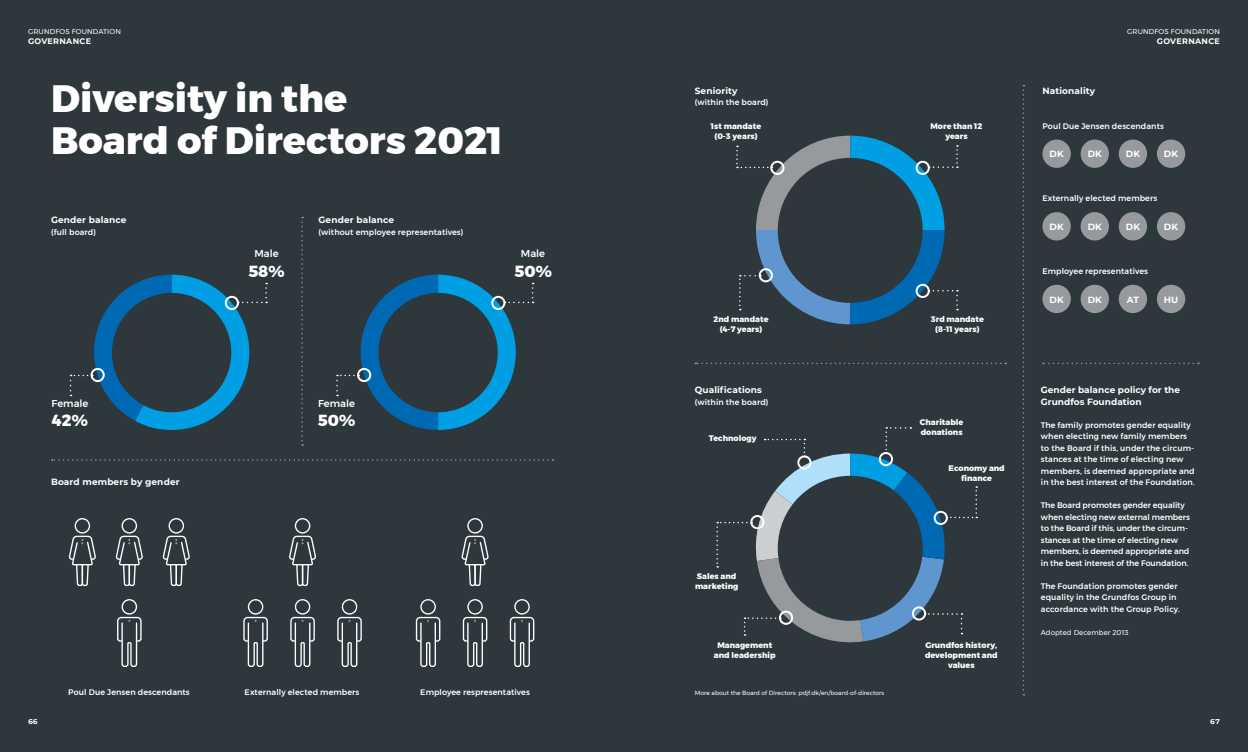
<style>
.page{position:relative;width:1248px;height:752px;background:#fff}
.page>*{position:absolute;margin:0;border:0;box-sizing:border-box;transform-origin:0 0}
.t1{font:800 38px/42px "Montserrat";color:#fff}
.t2{font:800 16px "Montserrat";color:#fff}
.t3{font:500 10px "Montserrat";color:#fff}
.t4{font:700 9px/11.5px "Montserrat";letter-spacing:.01em;color:#fff}
.t5{font:500 8px/11.5px "Montserrat";letter-spacing:.01em;color:#fff}
.t6{font:800 8px/10px "Montserrat";color:#fff;text-align:center}
.t7{font:500 8px/11.5px "Montserrat";letter-spacing:-.01em;color:#fff}
.t8{font:700 8px "Montserrat";letter-spacing:.04em;color:#fff}
.t9{font:7px "Montserrat";letter-spacing:.02em;color:#fff}
.t10{font:700 7px "Montserrat";color:#fff}
.t11{font:6px "Montserrat";color:#fff}
</style>
<div class="page">
<div style="left:0;top:0;width:1247px;height:751px;background:#2e373b"></div>
<div style="left:122px;top:598px;width:15px;height:16px;border:1px solid #fff;border-radius:50%"></div>
<svg style="left:117px;top:616px;width:25px;height:51px"></svg>
<div style="left:295px;top:598px;width:15px;height:16px;border:1px solid #fff;border-radius:50%"></div>
<svg style="left:290px;top:616px;width:25px;height:51px"></svg>
<div style="left:467px;top:598px;width:16px;height:16px;border:1px solid #fff;border-radius:50%"></div>
<svg style="left:462px;top:616px;width:26px;height:51px"></svg>
<div style="left:75px;top:517px;width:15px;height:16px;border:1px solid #fff;border-radius:50%"></div>
<svg style="left:69px;top:535px;width:27px;height:51px"></svg>
<div style="left:248px;top:598px;width:15px;height:16px;border:1px solid #fff;border-radius:50%"></div>
<svg style="left:243px;top:616px;width:25px;height:51px"></svg>
<div style="left:420px;top:598px;width:16px;height:16px;border:1px solid #fff;border-radius:50%"></div>
<svg style="left:415px;top:616px;width:26px;height:51px"></svg>
<div style="left:122px;top:517px;width:15px;height:16px;border:1px solid #fff;border-radius:50%"></div>
<svg style="left:116px;top:535px;width:27px;height:51px"></svg>
<div style="left:295px;top:517px;width:15px;height:16px;border:1px solid #fff;border-radius:50%"></div>
<svg style="left:289px;top:535px;width:28px;height:51px"></svg>
<div style="left:467px;top:517px;width:16px;height:16px;border:1px solid #fff;border-radius:50%"></div>
<svg style="left:461px;top:535px;width:28px;height:51px"></svg>
<div style="left:168px;top:517px;width:16px;height:16px;border:1px solid #fff;border-radius:50%"></div>
<svg style="left:163px;top:535px;width:27px;height:51px"></svg>
<div style="left:342px;top:598px;width:15px;height:16px;border:1px solid #fff;border-radius:50%"></div>
<svg style="left:337px;top:616px;width:25px;height:51px"></svg>
<div style="left:514px;top:598px;width:16px;height:16px;border:1px solid #fff;border-radius:50%"></div>
<svg style="left:509px;top:616px;width:26px;height:51px"></svg>
<svg style="left:301px;top:217px;width:2px;height:228px"></svg>
<svg style="left:1022px;top:85px;width:2px;height:610px"></svg>
<svg style="left:52px;top:459px;width:501px;height:1px"></svg>
<svg style="left:1042px;top:362px;width:156px;height:2px"></svg>
<svg style="left:695px;top:362px;width:311px;height:2px"></svg>
<svg style="left:70px;top:274px;width:197px;height:155px"></svg>
<svg style="left:336px;top:274px;width:197px;height:155px"></svg>
<div style="left:225px;top:296px;width:14px;height:14px;border:2px solid #fff;border-radius:50%"></div>
<div style="left:491px;top:296px;width:14px;height:14px;border:2px solid #fff;border-radius:50%"></div>
<div style="left:91px;top:368px;width:14px;height:14px;border:2px solid #fff;border-radius:50%"></div>
<div style="left:357px;top:368px;width:14px;height:14px;border:2px solid #fff;border-radius:50%"></div>
<svg style="left:736px;top:135px;width:221px;height:189px"></svg>
<div style="left:915px;top:161px;width:14px;height:14px;border:2px solid #fff;border-radius:50%"></div>
<div style="left:770px;top:161px;width:14px;height:14px;border:2px solid #fff;border-radius:50%"></div>
<div style="left:915px;top:284px;width:14px;height:14px;border:2px solid #fff;border-radius:50%"></div>
<div style="left:758px;top:268px;width:14px;height:14px;border:2px solid #fff;border-radius:50%"></div>
<svg style="left:716px;top:427px;width:261px;height:216px"></svg>
<div style="left:933px;top:510px;width:14px;height:14px;border:2px solid #fff;border-radius:50%"></div>
<div style="left:878px;top:452px;width:14px;height:14px;border:2px solid #fff;border-radius:50%"></div>
<div style="left:797px;top:455px;width:14px;height:14px;border:2px solid #fff;border-radius:50%"></div>
<div style="left:911px;top:606px;width:15px;height:14px;border:2px solid #fff;border-radius:50%"></div>
<div style="left:778px;top:610px;width:15px;height:14px;border:2px solid #fff;border-radius:50%"></div>
<div style="left:750px;top:514px;width:14px;height:15px;border:2px solid #fff;border-radius:50%"></div>
<div style="left:1042px;top:284px;width:28px;height:29px;background:#979a9c;border-radius:50%"></div>
<div style="left:1080px;top:284px;width:28px;height:29px;background:#979a9c;border-radius:50%"></div>
<div style="left:1118px;top:284px;width:28px;height:29px;background:#979a9c;border-radius:50%"></div>
<div style="left:1156px;top:284px;width:29px;height:29px;background:#979a9c;border-radius:50%"></div>
<div style="left:1042px;top:212px;width:28px;height:28px;background:#979a9c;border-radius:50%"></div>
<div style="left:1080px;top:212px;width:28px;height:28px;background:#979a9c;border-radius:50%"></div>
<div style="left:1118px;top:212px;width:28px;height:28px;background:#979a9c;border-radius:50%"></div>
<div style="left:1156px;top:212px;width:29px;height:28px;background:#979a9c;border-radius:50%"></div>
<div style="left:1042px;top:139px;width:28px;height:29px;background:#979a9c;border-radius:50%"></div>
<div style="left:1080px;top:139px;width:28px;height:29px;background:#979a9c;border-radius:50%"></div>
<div style="left:1118px;top:139px;width:28px;height:29px;background:#979a9c;border-radius:50%"></div>
<div style="left:1156px;top:139px;width:29px;height:29px;background:#979a9c;border-radius:50%"></div>
<p class="t9" style="left:28px;top:26px;width:94px">GRUNDFOS FOUNDATION</p>
<p class="t8" style="left:28px;top:35px;width:64px">GOVERNANCE</p>
<h1 class="t1" style="left:51px;top:78px;width:453px">Diversity in the<br>Board of Directors 2021</h1>
<p class="t4" style="left:51px;top:214px;width:77px">Gender balance</p>
<p class="t5" style="left:51px;top:226px;width:46px">(full board)</p>
<p class="t3" style="left:52px;top:395px;width:39px">Female</p>
<h2 class="t2" style="left:52px;top:407px;width:37px">42%</h2>
<p class="t4" style="left:51px;top:475px;width:130px">Board members by gender</p>
<p class="t3" style="left:254px;top:246px;width:26px">Male</p>
<h2 class="t2" style="left:248px;top:258px;width:38px">58%</h2>
<p class="t4" style="left:318px;top:214px;width:77px">Gender balance</p>
<p class="t5" style="left:318px;top:226px;width:146px">(without employee representatives)</p>
<p class="t3" style="left:318px;top:395px;width:38px">Female</p>
<h2 class="t2" style="left:318px;top:407px;width:39px">50%</h2>
<p class="t3" style="left:521px;top:246px;width:26px">Male</p>
<h2 class="t2" style="left:514px;top:258px;width:39px">50%</h2>
<p class="t10" style="left:28px;top:715px;width:11px">66</p>
<p class="t5" style="left:68px;top:686px;width:123px">Poul Due Jensen descendants</p>
<p class="t5" style="left:245px;top:686px;width:116px">Externally elected members</p>
<p class="t5" style="left:420px;top:686px;width:111px">Employee respresentatives</p>
<p class="t4" style="left:694px;top:84px;width:44px">Seniority</p>
<p class="t5" style="left:694px;top:97px;width:75px">(within the board)</p>
<p class="t6" style="left:711px;top:121px;width:52px">1st mandate (0-3 years)</p>
<p class="t6" style="left:930px;top:121px;width:54px">More than 12 years</p>
<p class="t6" style="left:713px;top:314px;width:56px">2nd mandate (4-7 years)</p>
<p class="t4" style="left:694px;top:383px;width:69px">Qualifications</p>
<p class="t5" style="left:694px;top:396px;width:75px">(within the board)</p>
<p class="t6" style="left:708px;top:433px;width:49px">Technology</p>
<p class="t6" style="left:930px;top:314px;width:54px">3rd mandate (8-11 years)</p>
<p class="t6" style="left:919px;top:417px;width:45px;text-align:left">Charitable donations</p>
<p class="t6" style="left:948px;top:463px;width:58px">Economy and finance</p>
<p class="t6" style="left:695px;top:571px;width:45px;text-align:left">Sales and marketing</p>
<p class="t6" style="left:714px;top:640px;width:63px">Management and leadership</p>
<p class="t11" style="left:694px;top:688px;width:191px">More about the Board of Directors: pdjf.dk/en/board-of-directors</p>
<p class="t6" style="left:924px;top:640px;width:74px">Grundfos history, development and values</p>
<p class="t9" style="left:1126px;top:26px;width:94px">GRUNDFOS FOUNDATION</p>
<p class="t4" style="left:1042px;top:84px;width:54px">Nationality</p>
<p class="t8" style="left:1156px;top:35px;width:64px">GOVERNANCE</p>
<p class="t5" style="left:1042px;top:120px;width:123px">Poul Due Jensen descendants</p>
<p class="t4" style="left:1049px;top:148px;width:16px">DK</p>
<p class="t4" style="left:1087px;top:148px;width:16px">DK</p>
<p class="t4" style="left:1125px;top:148px;width:16px">DK</p>
<p class="t4" style="left:1163px;top:148px;width:16px">DK</p>
<p class="t5" style="left:1042px;top:192px;width:116px">Externally elected members</p>
<p class="t4" style="left:1049px;top:220px;width:16px">DK</p>
<p class="t4" style="left:1087px;top:220px;width:16px">DK</p>
<p class="t4" style="left:1125px;top:220px;width:16px">DK</p>
<p class="t4" style="left:1163px;top:220px;width:16px">DK</p>
<p class="t5" style="left:1042px;top:265px;width:107px">Employee representatives</p>
<p class="t4" style="left:1049px;top:293px;width:16px">DK</p>
<p class="t4" style="left:1087px;top:293px;width:16px">DK</p>
<p class="t4" style="left:1126px;top:293px;width:14px">AT</p>
<p class="t4" style="left:1163px;top:293px;width:16px">HU</p>
<p class="t4" style="left:1040px;top:383px;width:141px">Gender balance policy for the<br>Grundfos Foundation</p>
<p class="t5" style="left:1040px;top:419px;width:155px">The family promotes gender equality when electing new family members to the Board if this, under the circum&shy;stances at the time of electing new members, is deemed appropriate and in the best interest of the Foundation.</p>
<p class="t7" style="left:1040px;top:499px;width:150px">The Board promotes gender equality when electing new external members to the Board if this, under the circum&shy;stances at the time of electing new members, is deemed appropriate and in the best interest of the Foundation.</p>
<p class="t5" style="left:1040px;top:579px;width:141px">The Foundation promotes gender equality in the Grundfos Group in accordance with the Group Policy.</p>
<p class="t9" style="left:1040px;top:626px;width:89px">Adopted December 2013</p>
<p class="t10" style="left:1209px;top:715px;width:11px">67</p>
</div>
